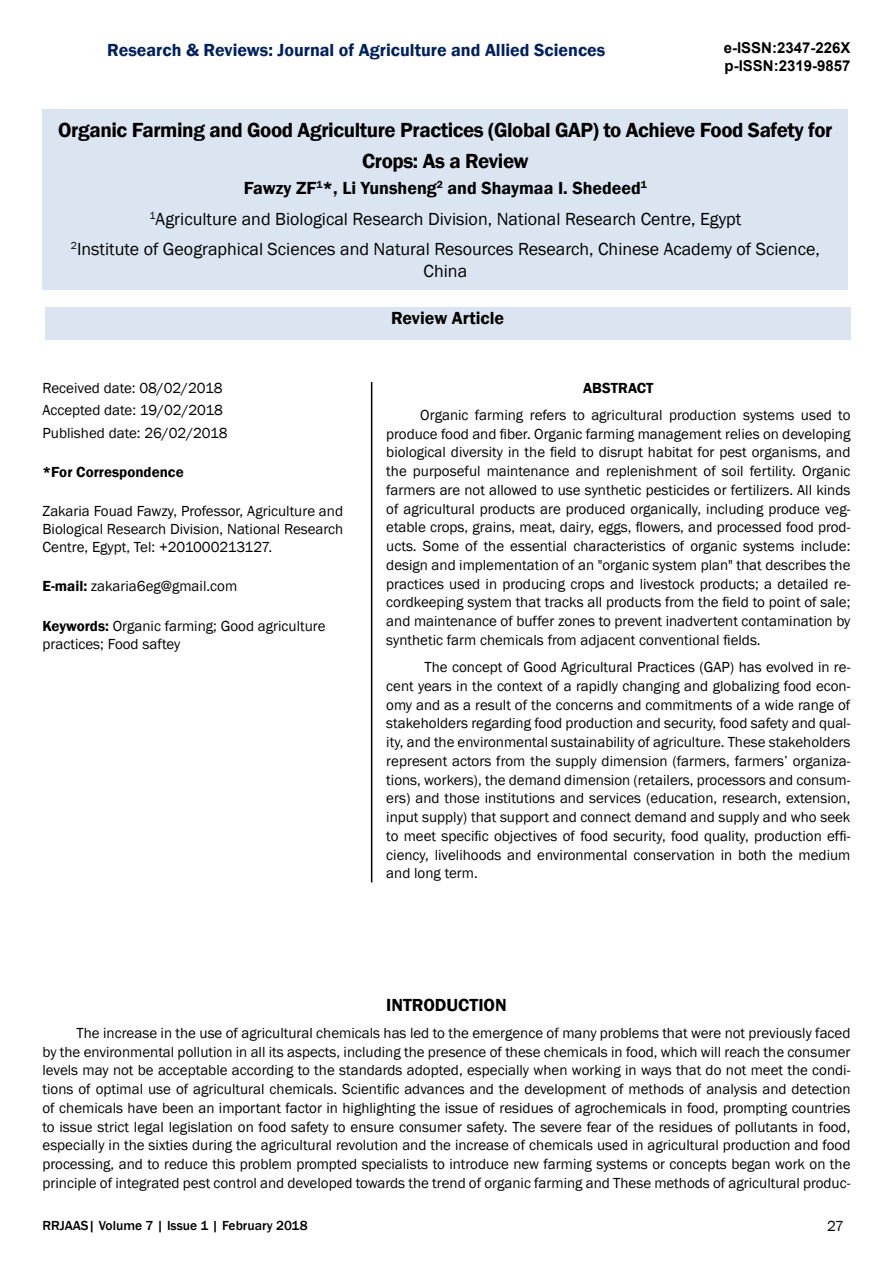
<style>
.page{position:relative;width:893px;height:1263px;background:#fff}
.page>*{position:absolute;margin:0;border:0;box-sizing:border-box;transform-origin:0 0}
.t1{font:600 21px/31.5px "Franklin Gothic";letter-spacing:-.02em;color:#000;text-align:center}
.t2{font:18px/30.5px "Franklin Gothic";color:#000;text-align:center}
.t3{font:600 18px "Franklin Gothic";color:#002060}
.t4{font:600 18px "Franklin Gothic";color:#000}
.t5{font:15px/18.8px "Franklin Gothic";color:#000;text-align:justify}
.t6{font:700 15px/18px "Arial";color:#000}
.t7{font:600 15px "Franklin Gothic";color:#000}
.t8{font:500 13.5px "Franklin Gothic";color:#000}
.s1{font-weight:600}
</style>
<div class="page">
<div style="left:43px;top:109px;width:805px;height:181px;background:#dbe5f1"></div>
<div style="left:45px;top:307px;width:805px;height:32px;background:#dbe5f1"></div>
<hr style="left:371px;top:382px;width:1px;height:500px;background:#000">
<p class="t3" style="left:107px;top:38px;width:500px">Research &amp; Reviews: Journal of Agriculture and Allied Sciences</p>
<p class="t6" style="left:724px;top:40px;width:128px">e-ISSN:2347-226X p-ISSN:2319-9857</p>
<h1 class="t1" style="left:58px;top:114px;width:776px">Organic Farming and Good Agriculture Practices (Global GAP) to Achieve Food Safety for<br>Crops: As a Review</h1>
<p class="t2" style="left:71px;top:174px;width:751px"><span class="s1">Fawzy ZF</span><sup>1</sup><span class="s1">*, Li Yunsheng</span><sup>2</sup> <span class="s1">and Shaymaa I. Shedeed</span><sup>1<br></sup><sup>1</sup>Agriculture and Biological Research Division, National Research Centre, Egypt<br><sup>2</sup>Institute of Geographical Sciences and Natural Resources Research, Chinese Academy of Science,</p>
<p class="t2" style="left:424px;top:256px;width:45px">China</p>
<p class="t4" style="left:391px;top:307px;width:115px">Review Article</p>
<p class="t5" style="left:43px;top:377px;width:187px;line-height:22.5px;text-align:left">Received date: 08/02/2018<br>Accepted date: 19/02/2018<br>Published date: 26/02/2018</p>
<p class="t7" style="left:43px;top:462px;width:143px">*For Correspondence</p>
<p class="t5" style="left:43px;top:502px;width:302px;line-height:18px">Zakaria Fouad Fawzy, Professor, Agriculture and Biological Research Division, National Research Centre, Egypt, Tel: +201000213127.</p>
<p class="t5" style="left:43px;top:577px;width:196px"><span class="s1">E-mail:</span> zakaria6eg@gmail.com</p>
<p class="t5" style="left:43px;top:617px;width:285px;line-height:18px"><span class="s1">Keywords:</span> Organic farming; Good agriculture practices; Food saftey</p>
<p class="t7" style="left:583px;top:378px;width:72px">ABSTRACT</p>
<p class="t5" style="left:386px;top:406px;width:466px;text-indent:34px">Organic farming refers to agricultural production systems used to produce food and fiber. Organic farming management relies on developing biological diversity in the field to disrupt habitat for pest organisms, and the purposeful maintenance and replenishment of soil fertility. Organic farmers are not allowed to use synthetic pesticides or fertilizers. All kinds of agricultural products are produced organically, including produce veg&shy;etable crops, grains, meat, dairy, eggs, flowers, and processed food prod&shy;ucts. Some of the essential characteristics of organic systems include: design and implementation of an "organic system plan" that describes the practices used in producing crops and livestock products; a detailed re&shy;cordkeeping system that tracks all products from the field to point of sale; and maintenance of buffer zones to prevent inadvertent contamination by synthetic farm chemicals from adjacent conventional fields.</p>
<p class="t5" style="left:386px;top:658px;width:466px;text-indent:38px">The concept of Good Agricultural Practices (GAP) has evolved in re&shy;cent years in the context of a rapidly changing and globalizing food econ&shy;omy and as a result of the concerns and commitments of a wide range of stakeholders regarding food production and security, food safety and qual&shy;ity, and the environmental sustainability of agriculture. These stakeholders represent actors from the supply dimension (farmers, farmers’ organiza&shy;tions, workers), the demand dimension (retailers, processors and consum&shy;ers) and those institutions and services (education, research, extension, input supply) that support and connect demand and supply and who seek to meet specific objectives of food security, food quality, production effi&shy;ciency, livelihoods and environmental conservation in both the medium and long term.</p>
<p class="t4" style="left:386px;top:993px;width:122px">INTRODUCTION</p>
<p class="t5" style="left:43px;top:1024px;width:809px;text-indent:34px">The increase in the use of agricultural chemicals has led to the emergence of many problems that were not previously faced by the environmental pollution in all its aspects, including the presence of these chemicals in food, which will reach the consumer levels may not be acceptable according to the standards adopted, especially when working in ways that do not meet the condi&shy;tions of optimal use of agricultural chemicals. Scientific advances and the development of methods of analysis and detection of chemicals have been an important factor in highlighting the issue of residues of agrochemicals in food, prompting countries to issue strict legal legislation on food safety to ensure consumer safety. The severe fear of the residues of pollutants in food, especially in the sixties during the agricultural revolution and the increase of chemicals used in agricultural production and food processing, and to reduce this problem prompted specialists to introduce new farming systems or concepts began work on the principle of integrated pest control and developed towards the trend of organic farming and These methods of agricultural produc-</p>
<p class="t8" style="left:43px;top:1217px;width:267px">RRJAAS| Volume 7 | Issue 1 | February 2018</p>
<p class="t5" style="left:827px;top:1217px;width:18px">27</p>
</div>
